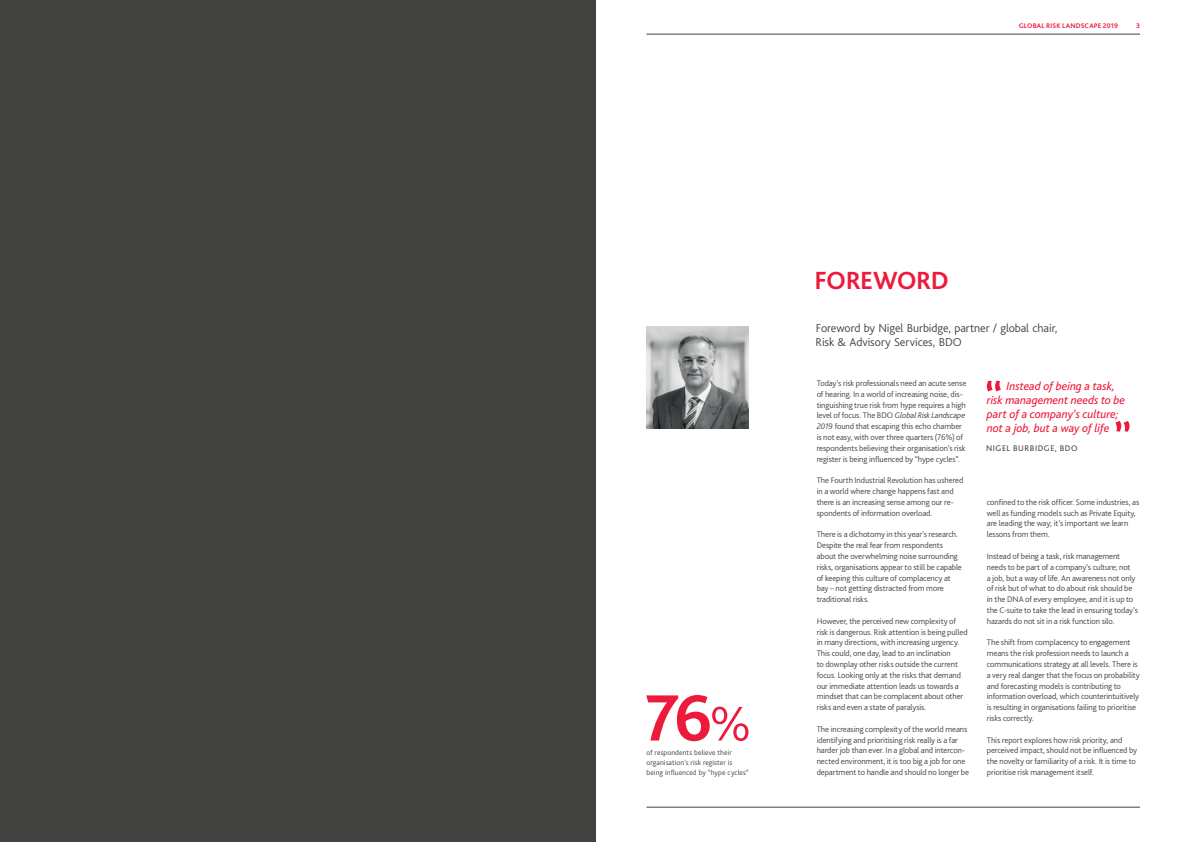
<style>
.page{position:relative;width:1191px;height:842px;background:#fff}
.page>*{position:absolute;margin:0;border:0;box-sizing:border-box;transform-origin:0 0}
.t1{font:700 68.4px "Bliss Pro";color:#ed1a3b}
.t2{font:700 26px "Bliss Pro";letter-spacing:-.025em;color:#ed1a3b}
.t3{font:italic 12px/14px "Bliss Pro";letter-spacing:-.005em;color:#ed1a3b}
.t4{font:300 12px/14.4px "Bliss Pro";letter-spacing:-.005em;color:#424241}
.t5{font:300 8.5px/10.8px "Bliss Pro";letter-spacing:-.01em;color:#424241}
.t6{font:8.5px "Bliss Pro";letter-spacing:.07em;color:#424241}
.t7{font:300 7.5px/10px "Bliss Pro";letter-spacing:.01em;color:#424241}
.t8{font:700 7px "Bliss Pro";letter-spacing:.025em;color:#ed1a3b}
.s1{font-weight:300;font-size:51px}
.s2{color:#fff}
.s3{font-style:italic}
</style>
<div class="page">
<img style="left:646px;top:326px;width:102px;height:102px">
<svg style="left:986px;top:381px;width:15px;height:10px"></svg>
<svg style="left:1115px;top:421px;width:14px;height:11px"></svg>
<hr style="left:646px;top:807px;width:494px;height:1px;background:#424241">
<hr style="left:646px;top:34px;width:494px;height:1px;background:#424241">
<div style="left:0;top:0;width:595px;height:842px;background:#424241"></div>
<p class="t8" style="left:1018px;top:22px;width:101px">GLOBAL RISK LANDSCAPE 2019</p>
<p class="t8" style="left:1136px;top:22px;width:5px">3</p>
<h1 class="t1" style="left:645px;top:675px;width:108px">76<span class="s1">%</span></h1>
<p class="t7" style="left:646px;top:747px;width:106px">of respondents believe their organisation’s risk register is being influenced by “hype cycles”<span class="s2">’</span></p>
<h2 class="t2" style="left:814px;top:264px;width:136px">FOREWORD</h2>
<h3 class="t4" style="left:815px;top:321px;width:243px">Foreword by Nigel Burbidge, partner / global chair,<br>Risk &amp; Advisory Services, BDO</h3>
<h3 class="t3" style="left:986px;top:378px;width:140px;text-indent:20px">Instead of being a task, risk management needs to be part of a company’s culture; not a job, but a way of life</h3>
<p class="t6" style="left:986px;top:443px;width:93px">NIGEL BURBIDGE, BDO</p>
<p class="t5" style="left:816px;top:378px;width:151px">Today’s risk professionals need an acute sense of hearing. In a world of increasing noise, dis&shy;tinguishing true risk from hype requires a high level of focus. The BDO <span class="s3">Global Risk Landscape 2019</span> found that escaping this echo chamber is not easy, with over three quarters (76%) of respondents believing their organisation’s risk register is being influenced by “hype cycles”.</p>
<p class="t5" style="left:816px;top:475px;width:148px">The Fourth Industrial Revolution has ushered in a world where change happens fast and there is an increasing sense among our re&shy;spondents of information overload.</p>
<p class="t5" style="left:816px;top:529px;width:147px">There is a dichotomy in this year’s research.<br>Despite the real fear from respondents about the overwhelming noise surrounding risks, organisations appear to still be capable of keeping this culture of complacency at bay – not getting distracted from more traditional risks.</p>
<p class="t5" style="left:816px;top:615px;width:152px">However, the perceived new complexity of risk is dangerous. Risk attention is being pulled in many directions, with increasing urgency.<br>This could, one day, lead to an inclination<br>to downplay other risks outside the current focus. Looking only at the risks that demand our immediate attention leads us towards a mindset that can be complacent about other risks and even a state of paralysis.</p>
<p class="t5" style="left:816px;top:723px;width:154px">The increasing complexity of the world means identifying and prioritising risk really is a far harder job than ever. In a global and intercon&shy;nected environment, it is too big a job for one department to handle and should no longer be</p>
<p class="t5" style="left:986px;top:496px;width:154px">confined to the risk officer. Some industries, as well as funding models such as Private Equity, are leading the way; it’s important we learn lessons from them.</p>
<p class="t5" style="left:986px;top:550px;width:153px">Instead of being a task, risk management needs to be part of a company’s culture; not<br>a job, but a way of life. An awareness not only of risk but of what to do about risk should be in the DNA of every employee, and it is up to the C-suite to take the lead in ensuring today’s hazards do not sit in a risk function silo.</p>
<p class="t5" style="left:986px;top:637px;width:154px">The shift from complacency to engagement means the risk profession needs to launch a communications strategy at all levels. There is a very real danger that the focus on probability and forecasting models is contributing to information overload, which counterintuitively is resulting in organisations failing to prioritise risks correctly.</p>
<p class="t5" style="left:986px;top:734px;width:152px">This report explores how risk priority, and perceived impact, should not be influenced by the novelty or familiarity of a risk. It is time to prioritise risk management itself.</p>
</div>
